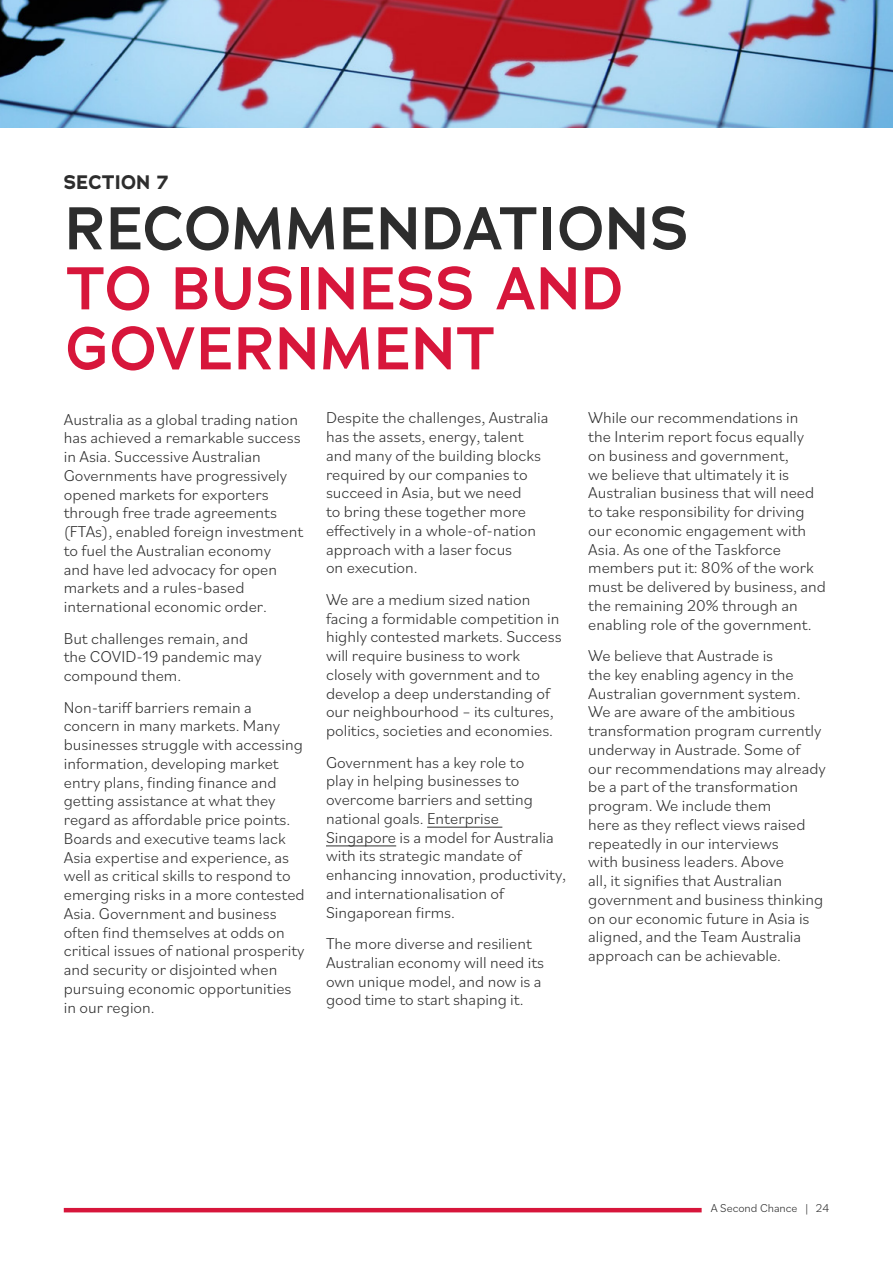
<style>
.page{position:relative;width:893px;height:1263px;background:#fff}
.page>*{position:absolute;margin:0;border:0;box-sizing:border-box;transform-origin:0 0}
.t1{font:600 60px/60px "Adrianna";letter-spacing:-.005em;color:#d7163b}
.t2{font:600 60px "Adrianna";letter-spacing:-.005em;color:#2d2d2d}
.t3{font:700 19.5px "Adrianna";letter-spacing:.015em;color:#2d2d2d}
.t4{font:300 16.5px/18.8px "Bilo";color:#2d2d2d}
.t5{font:300 12px "Bilo";color:#2d2d2d}
</style>
<div class="page">
<hr style="left:427px;top:827px;width:75px;height:1px;background:#2d2d2d">
<hr style="left:326px;top:845px;width:70px;height:1px;background:#2d2d2d">
<img style="left:0;top:0;width:893px;height:128px">
<hr style="left:64px;top:1208px;width:638px;height:4px;background:#d7163b">
<p class="t3" style="left:64px;top:170px;width:106px">SECTION 7</p>
<h1 class="t2" style="left:64px;top:190px;width:627px">RECOMMENDATIONS</h1>
<h1 class="t1" style="left:64px;top:259px;width:562px">TO BUSINESS AND<br>GOVERNMENT</h1>
<p class="t4" style="left:64px;top:409px;width:241px">Australia as a global trading nation has achieved a remarkable success in Asia. Successive Australian<br>Governments have progressively opened markets for exporters through free trade agreements (FTAs), enabled foreign investment to fuel the Australian economy<br>and have led advocacy for open markets and a rules-based international economic order.</p>
<p class="t4" style="left:64px;top:628px;width:199px">But challenges remain, and the COVID-19 pandemic may compound them.</p>
<p class="t4" style="left:64px;top:697px;width:242px">Non-tariff barriers remain a concern in many markets. Many businesses struggle with accessing information, developing market entry plans, finding finance and getting assistance at what they regard as affordable price points.<br>Boards and executive teams lack<br>Asia expertise and experience, as well as critical skills to respond to emerging risks in a more contested<br>Asia. Government and business often find themselves at odds on critical issues of national prosperity and security or disjointed when pursuing economic opportunities in our region.</p>
<p class="t4" style="left:326px;top:408px;width:224px">Despite the challenges, Australia has the assets, energy, talent and many of the building blocks required by our companies to succeed in Asia, but we need<br>to bring these together more effectively in a whole-of-nation approach with a laser focus<br>on execution.</p>
<p class="t4" style="left:326px;top:589px;width:237px">We are a medium sized nation facing a formidable competition in highly contested markets. Success will require business to work closely with government and to develop a deep understanding of our neighbourhood – its cultures, politics, societies and economies.</p>
<p class="t4" style="left:326px;top:752px;width:242px">Government has a key role to<br>play in helping businesses to overcome barriers and setting national goals. Enterprise<br>Singapore is a model for Australia with its strategic mandate of enhancing innovation, productivity, and internationalisation of<br>Singaporean firms.</p>
<p class="t4" style="left:326px;top:933px;width:220px">The more diverse and resilient<br>Australian economy will need its own unique model, and now is a good time to start shaping it.</p>
<p class="t4" style="left:588px;top:408px;width:239px">While our recommendations in<br>the Interim report focus equally<br>on business and government,<br>we believe that ultimately it is<br>Australian business that will need to take responsibility for driving our economic engagement with<br>Asia. As one of the Taskforce members put it: 80% of the work must be delivered by business, and the remaining 20% through an enabling role of the government.</p>
<p class="t4" style="left:588px;top:646px;width:239px">We believe that Austrade is<br>the key enabling agency in the<br>Australian government system.<br>We are aware of the ambitious transformation program currently underway in Austrade. Some of our recommendations may already be a part of the transformation program. We include them<br>here as they reflect views raised repeatedly in our interviews<br>with business leaders. Above<br>all, it signifies that Australian government and business thinking on our economic future in Asia is aligned, and the Team Australia approach can be achievable.</p>
<p class="t5" style="left:711px;top:1200px;width:120px">A Second Chance | 24</p>
</div>
